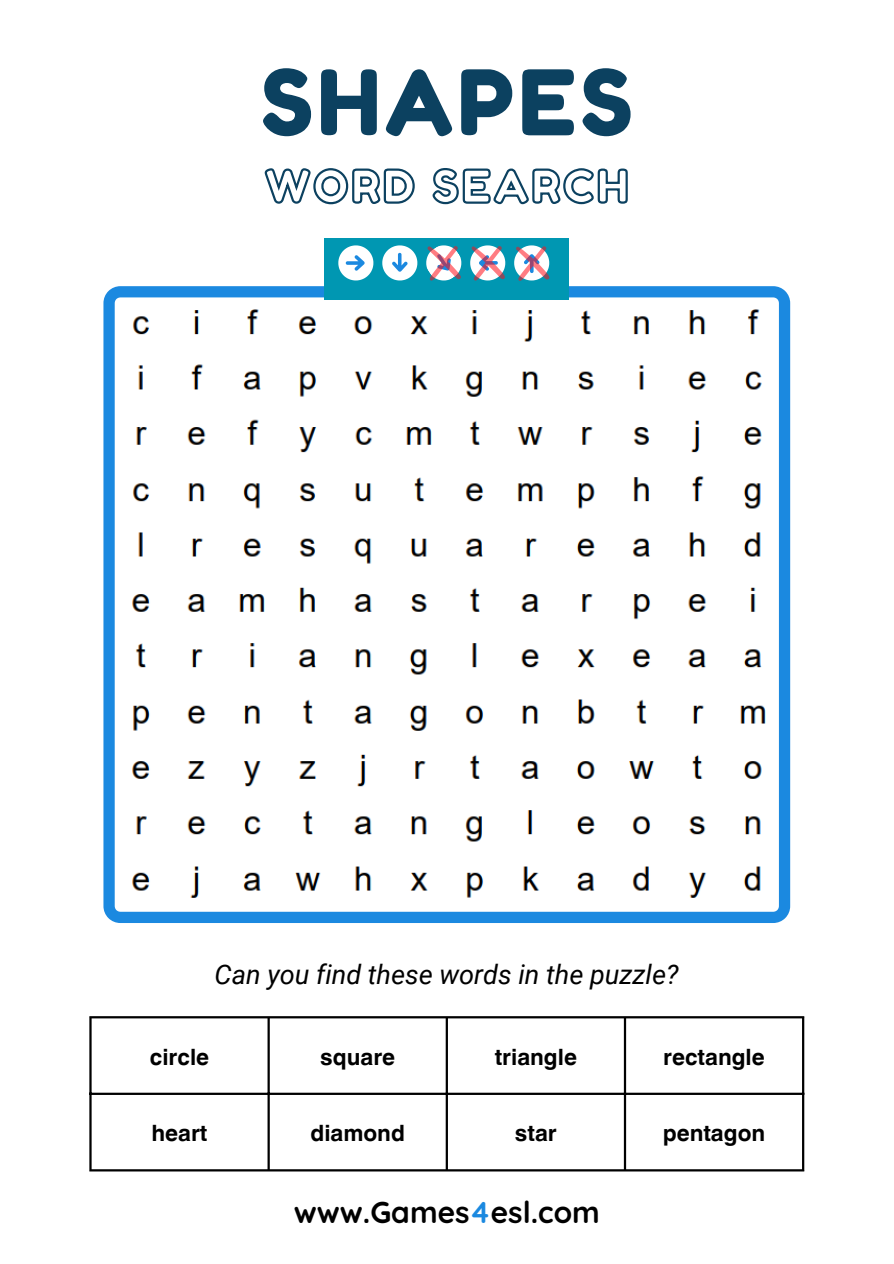
<style>
.page{position:relative;width:894px;height:1264px;background:#fff}
.page>*{position:absolute;margin:0;border:0;box-sizing:border-box;transform-origin:0 0}
.t1{font:90px "Fredoka One";letter-spacing:.045em;color:#0c4160}
.t2{font:700 30px "Quicksand";color:#000}
.t3{font:italic 27px "Roboto";color:#000}
.t4{font:700 22.5px "Helvetica World";color:#000}
.s1{color:#1b89e0}
</style>
<div class="page">
<svg style="left:103px;top:286px;width:687px;height:637px"></svg>
<hr style="left:89px;top:1018px;width:3px;height:151px;background:#000">
<hr style="left:267px;top:1018px;width:3px;height:151px;background:#000">
<hr style="left:445px;top:1018px;width:3px;height:151px;background:#000">
<hr style="left:623px;top:1018px;width:3px;height:151px;background:#000">
<hr style="left:801px;top:1018px;width:3px;height:151px;background:#000">
<hr style="left:89px;top:1016px;width:715px;height:2px;background:#000">
<hr style="left:89px;top:1092px;width:715px;height:2px;background:#000">
<hr style="left:89px;top:1169px;width:715px;height:2px;background:#000">
<div style="left:324px;top:238px;width:244px;height:61px;background:#0097b2"></div>
<svg style="left:338px;top:245px;width:35px;height:35px"></svg>
<svg style="left:382px;top:245px;width:123px;height:36px"></svg>
<svg style="left:514px;top:245px;width:36px;height:36px"></svg>
<img style="left:125px;top:309px;width:643px;height:591px">
<svg style="left:264px;top:168px;width:364px;height:37px"></svg>
<p class="t1" style="left:261px;top:48px;width:373px">SHAPES</p>
<p class="t3" style="left:214px;top:959px;width:465px">Can you find these words in the puzzle?</p>
<h1 class="t4" style="left:150px;top:1038px;width:61px">circle</h1>
<h2 class="t4" style="left:320px;top:1038px;width:76px">square</h2>
<p class="t4" style="left:494px;top:1038px;width:84px">triangle</p>
<p class="t4" style="left:663px;top:1038px;width:103px">rectangle</p>
<p class="t4" style="left:151px;top:1114px;width:57px">heart</p>
<p class="t4" style="left:310px;top:1114px;width:96px">diamond</p>
<p class="t4" style="left:515px;top:1114px;width:43px">star</p>
<p class="t4" style="left:662px;top:1114px;width:104px">pentagon</p>
<p class="t2" style="left:294px;top:1192px;width:307px">www.Games<span class="s1">4</span>esl.com</p>
</div>
